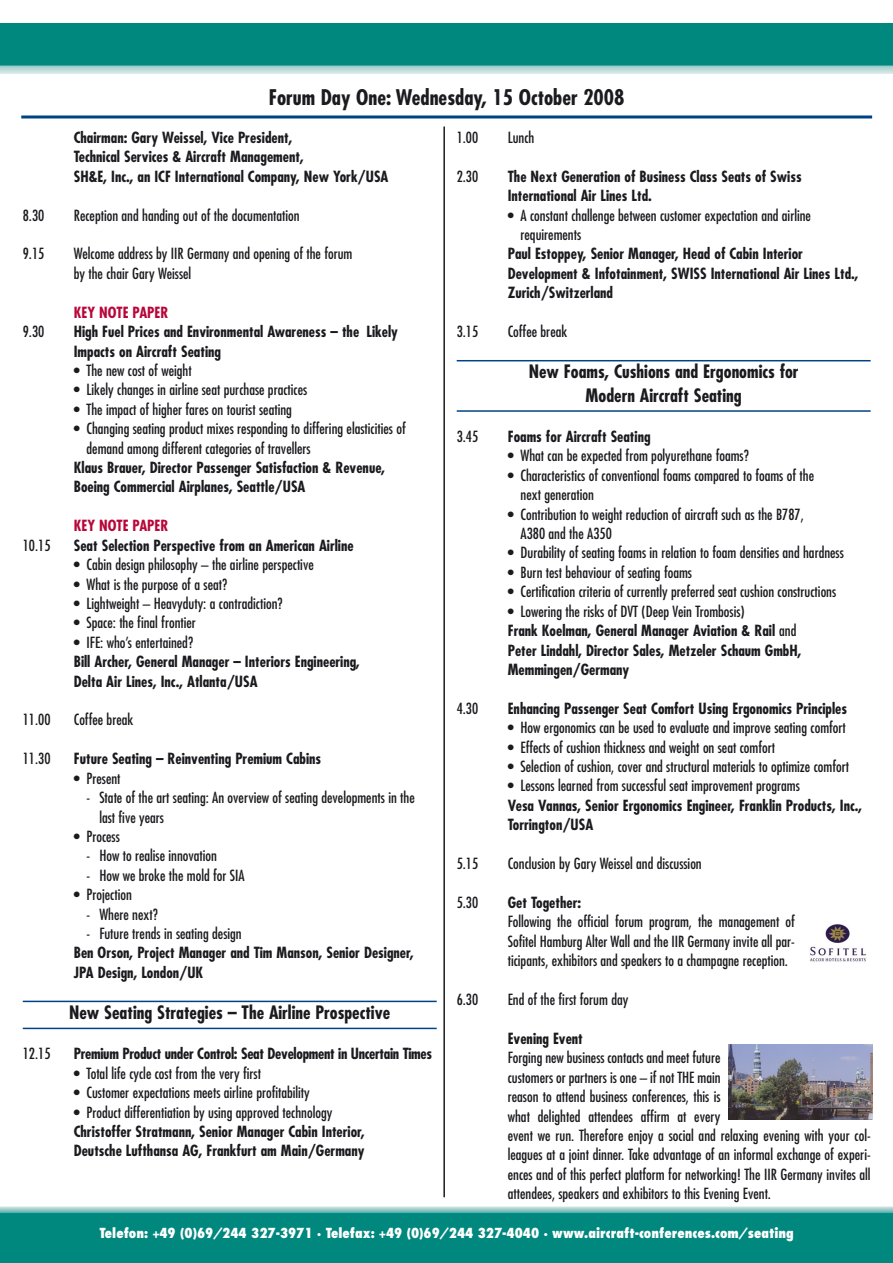
<style>
.page{position:relative;width:893px;height:1263px;background:#fff}
.page>*{position:absolute;margin:0;border:0;box-sizing:border-box;transform-origin:0 0}
.t1{font:700 condensed 21px "Futura";color:#1b1b1f}
.t2{font:700 condensed 18px/23.2px "Futura";color:#1b1b1f;text-align:center}
.t3{font:condensed 15px/19.4px "Futura";color:#1b1b1f}
.t4{font:700 condensed 15px/19.4px "Futura";color:#1b1b1f}
.t5{font:700 condensed 15px "Futura";letter-spacing:-.02em;color:#1b1b1f}
.t6{font:700 condensed 15px "Futura";color:#b80639}
.t7{font:800 condensed 13.5px "Futura";color:#fff}
.s1{font-weight:400}
</style>
<div class="page">
<div style="left:0;top:23px;width:892px;height:42px;background:#00887f"></div>
<hr style="left:0;top:72px;width:892px;height:2px;background:#c8e3e0">
<hr style="left:0;top:71px;width:892px;height:2px;background:#bededb">
<hr style="left:0;top:70px;width:892px;height:2px;background:#b2d7d5">
<hr style="left:0;top:69px;width:892px;height:2px;background:#a7d2cf">
<hr style="left:0;top:68px;width:892px;height:2px;background:#9acbc8">
<hr style="left:0;top:67px;width:892px;height:2px;background:#8ec6c3">
<hr style="left:0;top:66px;width:892px;height:2px;background:#82c0bd">
<hr style="left:0;top:65px;width:892px;height:2px;background:#76bbb8">
<hr style="left:0;top:65px;width:892px;height:1px;background:#6db6b3">
<div style="left:0;top:1213px;width:892px;height:50px;background:#00887f"></div>
<hr style="left:0;top:1213px;width:892px;height:1px;background:#009b94">
<hr style="left:0;top:1212px;width:892px;height:1px;background:#34a49f">
<hr style="left:0;top:1211px;width:892px;height:1px;background:#58afaa">
<hr style="left:0;top:1210px;width:892px;height:1px;background:#77bbb8">
<hr style="left:0;top:1209px;width:892px;height:1px;background:#92c7c4">
<hr style="left:0;top:1208px;width:892px;height:1px;background:#acd5d2">
<hr style="left:0;top:1207px;width:892px;height:1px;background:#c6e2e0">
<hr style="left:21px;top:115px;width:851px;height:3px;background:#004385">
<hr style="left:23px;top:1001px;width:413px;height:1px;background:#004385">
<hr style="left:23px;top:1028px;width:413px;height:1px;background:#004385">
<hr style="left:456px;top:360px;width:414px;height:1px;background:#004385">
<hr style="left:456px;top:410px;width:414px;height:2px;background:#004385">
<img style="left:810px;top:924px;width:56px;height:38px">
<img style="left:728px;top:1044px;width:144px;height:76px">
<hr style="left:443px;top:127px;width:2px;height:1070px;background:#1b1b1f">
<h1 class="t1" style="left:269px;top:89px;width:357px">Forum Day One: Wednesday, 15 October 2008</h1>
<p class="t4" style="left:74px;top:129px;width:316px">Chairman: Gary Weissel, Vice President,<br>Technical Services &amp; Aircraft Management,<br>SH&amp;E, Inc., an ICF International Company, New York/USA</p>
<p class="t3" style="left:456px;top:129px;width:23px">1.00</p>
<p class="t3" style="left:507px;top:129px;width:28px">Lunch</p>
<p class="t3" style="left:456px;top:168px;width:23px">2.30</p>
<p class="t4" style="left:507px;top:168px;width:295px">The Next Generation of Business Class Seats of Swiss<br>International Air Lines Ltd.</p>
<p class="t3" style="left:520px;top:207px;width:292px;text-indent:-13px">• A constant challenge between customer expectation and airline requirements</p>
<p class="t4" style="left:507px;top:246px;width:352px">Paul Estoppey, Senior Manager, Head of Cabin Interior<br>Development &amp; Infotainment, SWISS International Air Lines Ltd.,<br>Zurich/Switzerland</p>
<p class="t3" style="left:456px;top:323px;width:23px">3.15</p>
<p class="t3" style="left:507px;top:323px;width:61px">Coffee break</p>
<p class="t2" style="left:528px;top:362px;width:271px">New Foams, Cushions and Ergonomics for<br>Modern Aircraft Seating</p>
<p class="t3" style="left:456px;top:428px;width:23px">3.45</p>
<p class="t4" style="left:507px;top:428px;width:144px">Foams for Aircraft Seating</p>
<p class="t3" style="left:507px;top:447px;width:242px">• What can be expected from polyurethane foams?</p>
<p class="t3" style="left:520px;top:467px;width:295px;text-indent:-13px">• Characteristics of conventional foams compared to foams of the next generation</p>
<p class="t3" style="left:520px;top:506px;width:285px;text-indent:-13px">• Contribution to weight reduction of aircraft such as the B787,<br>A380 and the A350</p>
<p class="t3" style="left:507px;top:544px;width:337px">• Durability of seating foams in relation to foam densities and hardness</p>
<p class="t3" style="left:507px;top:564px;width:186px">• Burn test behaviour of seating foams</p>
<p class="t3" style="left:507px;top:583px;width:330px">• Certification criteria of currently preferred seat cushion constructions</p>
<p class="t4" style="left:507px;top:603px;width:295px"><span class="s1">• Lowering the risks of DVT (Deep Vein Trombosis)<br></span>Frank Koelman, General Manager Aviation &amp; Rail <span class="s1">and </span>Peter Lindahl, Director Sales, Metzeler Schaum GmbH, Memmingen/Germany</p>
<p class="t3" style="left:456px;top:700px;width:23px">4.30</p>
<p class="t4" style="left:507px;top:700px;width:341px">Enhancing Passenger Seat Comfort Using Ergonomics Principles</p>
<p class="t3" style="left:507px;top:719px;width:339px">• How ergonomics can be used to evaluate and improve seating comfort</p>
<p class="t3" style="left:507px;top:739px;width:269px">• Effects of cushion thickness and weight on seat comfort</p>
<p class="t3" style="left:507px;top:758px;width:343px">• Selection of cushion, cover and structural materials to optimize comfort</p>
<p class="t3" style="left:507px;top:777px;width:294px">• Lessons learned from successful seat improvement programs</p>
<p class="t4" style="left:507px;top:797px;width:356px">Vesa Vannas, Senior Ergonomics Engineer, Franklin Products, Inc.,<br>Torrington/USA</p>
<p class="t3" style="left:456px;top:855px;width:23px">5.15</p>
<p class="t3" style="left:507px;top:855px;width:195px">Conclusion by Gary Weissel and discussion</p>
<p class="t3" style="left:456px;top:894px;width:23px">5.30</p>
<p class="t4" style="left:507px;top:894px;width:75px">Get Together:</p>
<p class="t3" style="left:507px;top:913px;width:288px;text-align:justify">Following the official forum program, the management of Sofitel Hamburg Alter Wall and the IIR Germany invite all par&shy;ticipants, exhibitors and speakers to a champagne reception.</p>
<p class="t3" style="left:456px;top:991px;width:23px">6.30</p>
<p class="t3" style="left:507px;top:991px;width:122px">End of the first forum day</p>
<p class="t4" style="left:507px;top:1030px;width:77px">Evening Event</p>
<p class="t3" style="left:507px;top:1049px;width:364px">Forging new business contacts and meet future<br>customers or partners is one – if not THE main<br>reason to attend business conferences, this is<br>what delighted attendees affirm at every<br>event we run. Therefore enjoy a social and relaxing evening with your col&shy;leagues at a joint dinner. Take advantage of an informal exchange of experi&shy;ences and of this perfect platform for networking! The IIR Germany invites all attendees, speakers and exhibitors to this Evening Event.</p>
<p class="t3" style="left:23px;top:207px;width:23px">8.30</p>
<p class="t3" style="left:74px;top:207px;width:227px">Reception and handing out of the documentation</p>
<p class="t3" style="left:23px;top:245px;width:23px">9.15</p>
<p class="t3" style="left:74px;top:245px;width:280px">Welcome address by IIR Germany and opening of the forum by the chair Gary Weissel</p>
<p class="t6" style="left:74px;top:306px;width:96px">KEY NOTE PAPER</p>
<p class="t3" style="left:23px;top:323px;width:23px">9.30</p>
<p class="t4" style="left:74px;top:323px;width:326px">High Fuel Prices and Environmental Awareness – the Likely<br>Impacts on Aircraft Seating</p>
<p class="t3" style="left:74px;top:362px;width:119px">• The new cost of weight</p>
<p class="t3" style="left:74px;top:381px;width:235px">• Likely changes in airline seat purchase practices</p>
<p class="t3" style="left:74px;top:401px;width:220px">• The impact of higher fares on tourist seating</p>
<p class="t3" style="left:87px;top:420px;width:321px;text-indent:-13px">• Changing seating product mixes responding to differing elasticities of demand among different categories of travellers</p>
<p class="t4" style="left:74px;top:459px;width:313px">Klaus Brauer, Director Passenger Satisfaction &amp; Revenue,<br>Boeing Commercial Airplanes, Seattle/USA</p>
<p class="t6" style="left:74px;top:519px;width:96px">KEY NOTE PAPER</p>
<p class="t3" style="left:23px;top:537px;width:29px">10.15</p>
<p class="t4" style="left:74px;top:537px;width:281px">Seat Selection Perspective from an American Airline</p>
<p class="t3" style="left:74px;top:556px;width:241px">• Cabin design philosophy – the airline perspective</p>
<p class="t3" style="left:74px;top:576px;width:155px">• What is the purpose of a seat?</p>
<p class="t3" style="left:74px;top:595px;width:210px">• Lightweight – Heavyduty: a contradiction?</p>
<p class="t3" style="left:74px;top:614px;width:124px">• Space: the final frontier</p>
<p class="t3" style="left:74px;top:634px;width:121px">• IFE: who’s entertained?</p>
<p class="t4" style="left:74px;top:653px;width:288px">Bill Archer, General Manager – Interiors Engineering,<br>Delta Air Lines, Inc., Atlanta/USA</p>
<p class="t3" style="left:23px;top:711px;width:29px">11.00</p>
<p class="t3" style="left:74px;top:711px;width:61px">Coffee break</p>
<p class="t3" style="left:23px;top:750px;width:29px">11.30</p>
<p class="t4" style="left:74px;top:750px;width:249px">Future Seating – Reinventing Premium Cabins</p>
<p class="t3" style="left:74px;top:770px;width:48px">• Present</p>
<p class="t3" style="left:99px;top:789px;width:317px;text-indent:-13px">- State of the art seating: An overview of seating developments in the last five years</p>
<p class="t3" style="left:74px;top:828px;width:48px">• Process</p>
<p class="t3" style="left:87px;top:847px;width:132px">- How to realise innovation</p>
<p class="t3" style="left:87px;top:867px;width:160px">- How we broke the mold for SIA</p>
<p class="t3" style="left:74px;top:886px;width:59px">• Projection</p>
<p class="t3" style="left:87px;top:906px;width:73px">- Where next?</p>
<p class="t3" style="left:87px;top:925px;width:157px">- Future trends in seating design</p>
<p class="t4" style="left:74px;top:945px;width:341px">Ben Orson, Project Manager and Tim Manson, Senior Designer,<br>JPA Design, London/UK</p>
<p class="t2" style="left:69px;top:1003px;width:322px">New Seating Strategies – The Airline Prospective</p>
<p class="t3" style="left:23px;top:1045px;width:29px">12.15</p>
<p class="t5" style="left:74px;top:1047px;width:360px">Premium Product under Control: Seat Development in Uncertain Times</p>
<p class="t3" style="left:74px;top:1065px;width:189px">• Total life cycle cost from the very first</p>
<p class="t3" style="left:74px;top:1084px;width:237px">• Customer expectations meets airline profitability</p>
<p class="t3" style="left:74px;top:1104px;width:260px">• Product differentiation by using approved technology</p>
<p class="t4" style="left:74px;top:1123px;width:292px">Christoffer Stratmann, Senior Manager Cabin Interior,<br>Deutsche Lufthansa AG, Frankfurt am Main/Germany</p>
<p class="t7" style="left:99px;top:1228px;width:695px">Telefon: +49 (0)69/244 327-3971 · Telefax: +49 (0)69/244 327-4040 · www.aircraft-conferences.com/seating</p>
</div>
